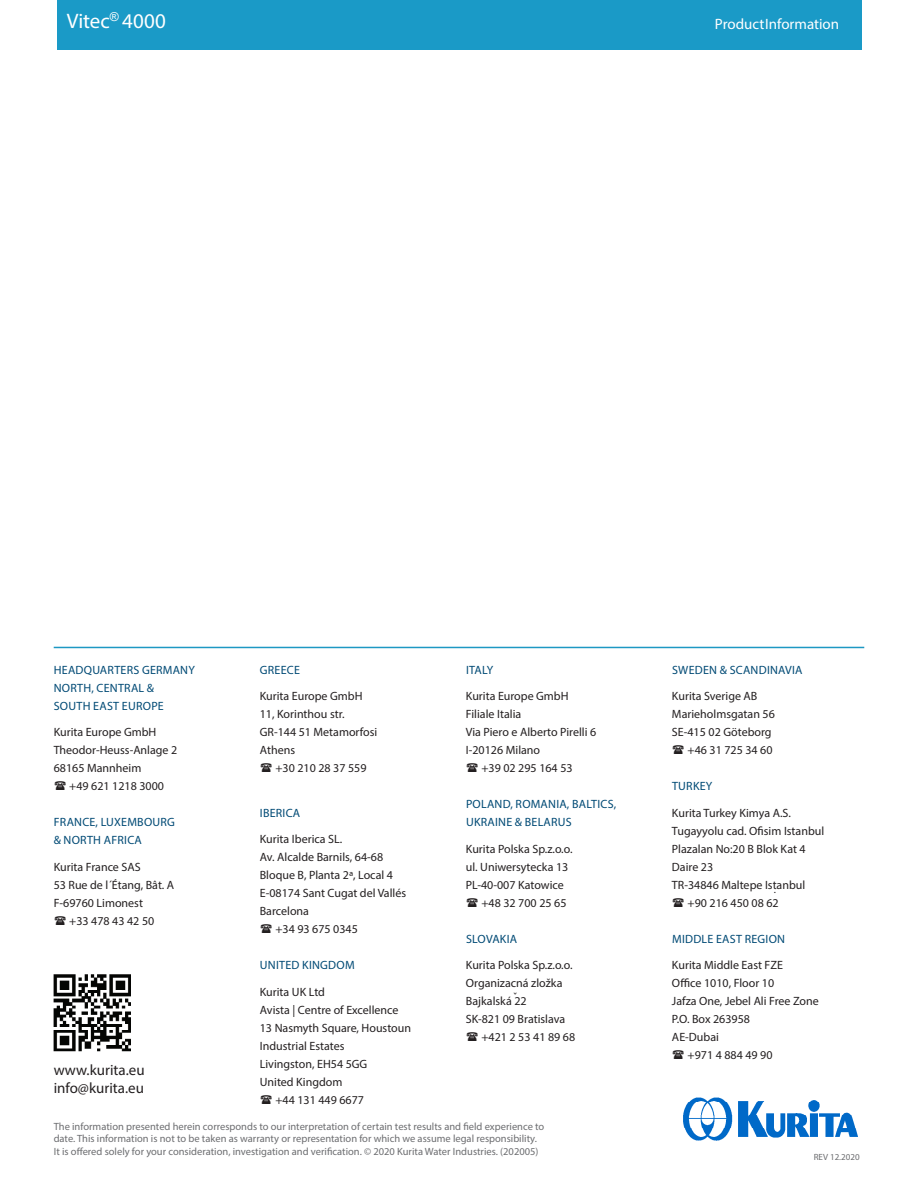
<style>
.page{position:relative;width:918px;height:1188px;background:#fff}
.page>*{position:absolute;margin:0;border:0;box-sizing:border-box;transform-origin:0 0}
.Headings{font:21px "Myriad Pro";letter-spacing:.005em;color:#fff}
.t1{font:15px "Myriad Pro";color:#231f20}
.Headings-2{font:15px "Myriad Pro";color:#fff}
.Copy_8_Pt{font:12px/18px "Myriad Pro";color:#231f20}
.Subhedline_8_Pt{font:12px/18px "Myriad Pro";letter-spacing:.02em;color:#004a75}
.Copy_8_Pt-2{font:12px "Myriad Pro";letter-spacing:.02em;color:#004a75}
.Smallprint_7_pt{font:10.5px/12.6px "Myriad Pro";color:#6c6d70}
.Smallprint_7_pt-2{font:10.5px "Myriad Pro";color:#231f20}
.t2{font:9px "Myriad Pro";color:#6c6d70}
</style>
<div class="page">
<div style="left:57px;top:0;width:804px;height:50px;background:#1a9ac7"></div>
<hr style="left:54px;top:647px;width:810px;height:1px;background:#1d98c3">
<img style="left:54px;top:975px;width:77px;height:76px">
<img style="left:683px;top:1097px;width:175px;height:44px">
<p class="Headings" style="left:67px;top:8px;width:100px">Vitec<sup>®</sup> 4000</p>
<p class="Headings-2" style="left:715px;top:15px;width:126px">Product Information</p>
<p class="Subhedline_8_Pt" style="left:54px;top:660px;width:142px">HEADQUARTERS GERMANY<br>NORTH, CENTRAL &amp;<br>SOUTH EAST EUROPE</p>
<p class="Copy_8_Pt" style="left:54px;top:723px;width:104px">Kurita Europe GmbH</p>
<p class="Copy_8_Pt" style="left:54px;top:741px;width:125px">Theodor-Heuss-Anlage 2</p>
<p class="Copy_8_Pt" style="left:54px;top:759px;width:89px">68165 Mannheim</p>
<p class="Copy_8_Pt" style="left:69px;top:777px;width:96px">+49 621 1218 3000</p>
<p class="Subhedline_8_Pt" style="left:54px;top:813px;width:123px">FRANCE, LUXEMBOURG &amp; NORTH AFRICA</p>
<p class="Copy_8_Pt" style="left:54px;top:857px;width:88px">Kurita France SAS</p>
<p class="Copy_8_Pt" style="left:54px;top:875px;width:122px">53 Rue de l´Étang, Bât. A</p>
<p class="Copy_8_Pt" style="left:54px;top:893px;width:91px">F-69760 Limonest</p>
<p class="Copy_8_Pt" style="left:69px;top:911px;width:87px">+33 478 43 42 50</p>
<p class="t1" style="left:54px;top:1061px;width:92px">www.kurita.eu</p>
<p class="t1" style="left:54px;top:1079px;width:92px">info@kurita.eu</p>
<p class="Subhedline_8_Pt" style="left:260px;top:660px;width:42px">GREECE</p>
<p class="Copy_8_Pt" style="left:260px;top:687px;width:104px">Kurita Europe GmbH</p>
<p class="Copy_8_Pt" style="left:260px;top:705px;width:86px">11, Korinthou str.</p>
<p class="Copy_8_Pt" style="left:260px;top:723px;width:119px">GR-144 51 Metamorfosi</p>
<p class="Copy_8_Pt" style="left:260px;top:741px;width:37px">Athens</p>
<p class="Copy_8_Pt" style="left:275px;top:759px;width:93px">+30 210 28 37 559</p>
<p class="Subhedline_8_Pt" style="left:260px;top:803px;width:42px">IBERICA</p>
<p class="Copy_8_Pt" style="left:260px;top:830px;width:84px">Kurita Iberica SL.</p>
<p class="Copy_8_Pt" style="left:260px;top:848px;width:125px">Av. Alcalde Barnils, 64-68</p>
<p class="Copy_8_Pt" style="left:260px;top:866px;width:135px">Bloque B, Planta 2ª, Local 4</p>
<p class="Copy_8_Pt" style="left:260px;top:884px;width:148px">E-08174 Sant Cugat del Vallés</p>
<p class="Copy_8_Pt" style="left:260px;top:902px;width:51px">Barcelona</p>
<p class="Copy_8_Pt" style="left:275px;top:920px;width:84px">+34 93 675 0345</p>
<p class="Subhedline_8_Pt" style="left:260px;top:956px;width:96px">UNITED KINGDOM</p>
<p class="Copy_8_Pt" style="left:260px;top:982px;width:67px">Kurita UK Ltd</p>
<p class="Copy_8_Pt" style="left:260px;top:1000px;width:140px">Avista | Centre of Excellence</p>
<p class="Copy_8_Pt" style="left:260px;top:1018px;width:153px">13 Nasmyth Square, Houstoun<br>Industrial Estates</p>
<p class="Copy_8_Pt" style="left:260px;top:1054px;width:109px">Livingston, EH54 5GG</p>
<p class="Copy_8_Pt" style="left:260px;top:1072px;width:84px">United Kingdom</p>
<p class="Copy_8_Pt" style="left:275px;top:1090px;width:90px">+44 131 449 6677</p>
<p class="Subhedline_8_Pt" style="left:466px;top:660px;width:29px">ITALY</p>
<p class="Copy_8_Pt" style="left:466px;top:687px;width:104px">Kurita Europe GmbH</p>
<p class="Copy_8_Pt" style="left:466px;top:705px;width:57px">Filiale Italia</p>
<p class="Copy_8_Pt" style="left:466px;top:723px;width:132px">Via Piero e Alberto Pirelli 6</p>
<p class="Copy_8_Pt" style="left:466px;top:741px;width:76px">I-20126 Milano</p>
<p class="Copy_8_Pt" style="left:481px;top:759px;width:93px">+39 02 295 164 53</p>
<p class="Subhedline_8_Pt" style="left:466px;top:795px;width:152px">POLAND, ROMANIA, BALTICS,<br>UKRAINE &amp; BELARUS</p>
<p class="Copy_8_Pt" style="left:466px;top:839px;width:108px">Kurita Polska Sp.z.o.o.</p>
<p class="Copy_8_Pt" style="left:466px;top:857px;width:104px">ul. Uniwersytecka 13</p>
<p class="Copy_8_Pt" style="left:466px;top:875px;width:100px">PL-40-007 Katowice</p>
<p class="Copy_8_Pt" style="left:481px;top:893px;width:87px">+48 32 700 25 65</p>
<p class="Copy_8_Pt-2" style="left:466px;top:931px;width:53px">SLOVAKIA</p>
<p class="Copy_8_Pt" style="left:466px;top:956px;width:108px">Kurita Polska Sp.z.o.o.</p>
<p class="Copy_8_Pt" style="left:466px;top:974px;width:98px">Organizacná zložka</p>
<p class="Copy_8_Pt" style="left:466px;top:992px;width:62px">Bajkalská 22</p>
<p class="Copy_8_Pt" style="left:466px;top:1010px;width:101px">SK-821 09 Bratislava</p>
<p class="Copy_8_Pt" style="left:481px;top:1028px;width:95px">+421 2 53 41 89 68</p>
<p class="Copy_8_Pt" style="left:514px;top:987px;width:5px">ˇ</p>
<p class="Smallprint_7_pt" style="left:54px;top:1120px;width:492px">The information presented herein corresponds to our interpretation of certain test results and field experience to date. This information is not to be taken as warranty or representation for which we assume legal responsibility.<br>It is offered solely for your consideration, investigation and verification. © 2020 Kurita Water Industries. (202005)</p>
<p class="Subhedline_8_Pt" style="left:672px;top:660px;width:132px">SWEDEN &amp; SCANDINAVIA</p>
<p class="Copy_8_Pt" style="left:672px;top:687px;width:87px">Kurita Sverige AB</p>
<p class="Copy_8_Pt" style="left:672px;top:705px;width:104px">Marieholmsgatan 56</p>
<p class="Copy_8_Pt" style="left:672px;top:723px;width:101px">SE-415 02 Göteborg</p>
<p class="Copy_8_Pt" style="left:688px;top:741px;width:87px">+46 31 725 34 60</p>
<p class="Subhedline_8_Pt" style="left:672px;top:777px;width:42px">TURKEY</p>
<p class="Copy_8_Pt" style="left:672px;top:803px;width:120px">Kurita Turkey Kimya A.S.</p>
<p class="Copy_8_Pt" style="left:672px;top:821px;width:154px">Tugayyolu cad. Ofisim Istanbul</p>
<p class="Copy_8_Pt" style="left:672px;top:839px;width:135px">Plazalan No:20 B Blok Kat 4</p>
<p class="Copy_8_Pt" style="left:672px;top:857px;width:43px">Daire 23</p>
<p class="Copy_8_Pt" style="left:672px;top:875px;width:135px">TR-34846 Maltepe Istanbul</p>
<p class="Copy_8_Pt" style="left:688px;top:893px;width:93px">+90 216 450 08 62</p>
<p class="Subhedline_8_Pt" style="left:672px;top:929px;width:115px">MIDDLE EAST REGION</p>
<p class="Copy_8_Pt" style="left:672px;top:956px;width:112px">Kurita Middle East FZE</p>
<p class="Copy_8_Pt" style="left:672px;top:974px;width:104px">Office 1010, Floor 10</p>
<p class="Copy_8_Pt" style="left:672px;top:992px;width:148px">Jafza One, Jebel Ali Free Zone</p>
<p class="Copy_8_Pt" style="left:672px;top:1010px;width:80px">P.O. Box 263958</p>
<p class="Copy_8_Pt" style="left:672px;top:1028px;width:48px">AE-Dubai</p>
<p class="Copy_8_Pt" style="left:688px;top:1046px;width:87px">+971 4 884 49 90</p>
<p class="Smallprint_7_pt-2" style="left:774px;top:883px;width:4px">.</p>
<p class="t2" style="left:814px;top:1152px;width:47px">REV 12.2020</p>
</div>
